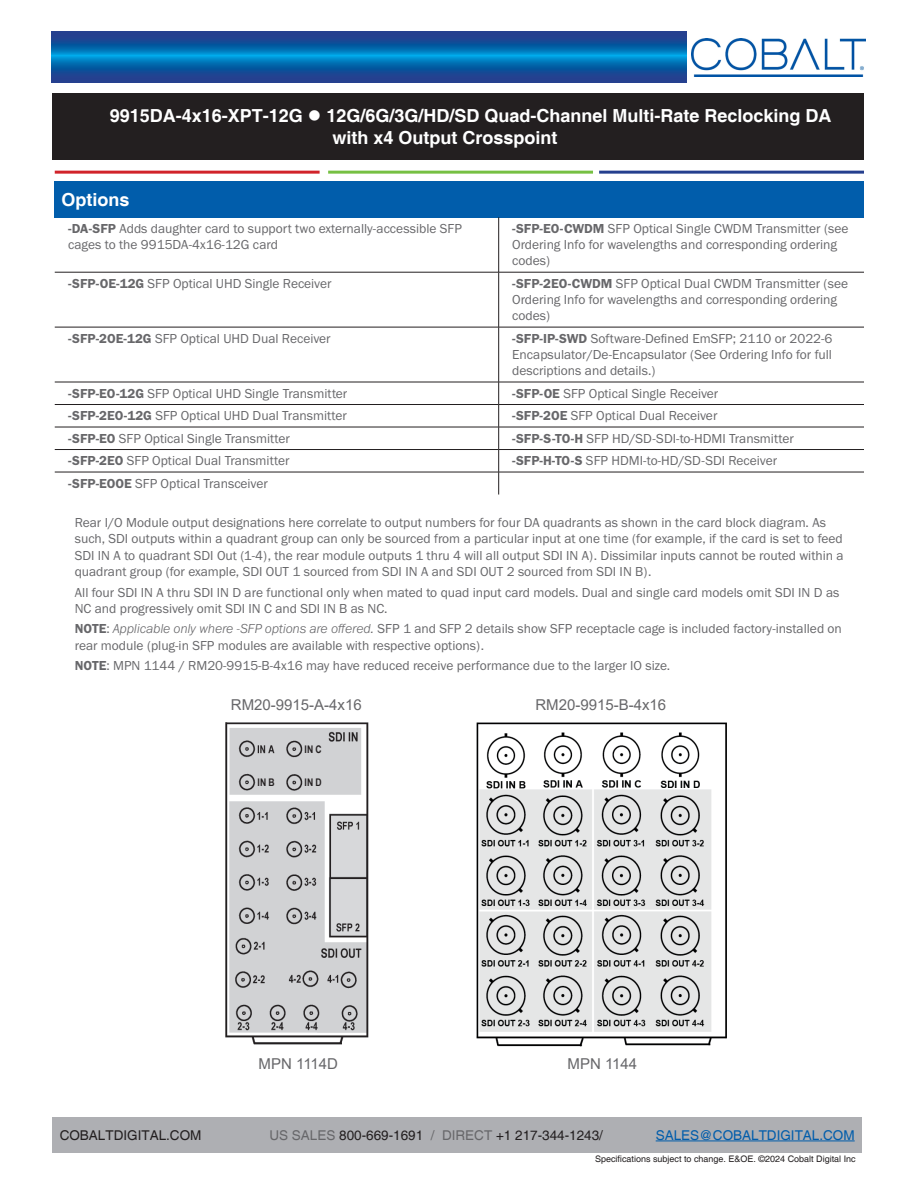
<style>
.page{position:relative;width:918px;height:1188px;background:#fff}
.page>*{position:absolute;margin:0;border:0;box-sizing:border-box;transform-origin:0 0}
.Table_Heading{font:700 18px/21.6px "Helvetica";color:#fff}
.MPN{font:15px "Arial";color:#67676a}
.Table_Text{font:13.5px/16.2px "Franklin Gothic URW Boo";color:#67676a}
.t1{font:13.5px "Helvetica";color:#231f20}
.t2{font:13.5px "Helvetica";color:#015dab}
.t3{font:700 10.5px "Arial Narrow";color:#231f20}
.t4{font:9px "Helvetica";color:#231f20}
.s1{font-family:"Franklin Gothic URW Dem"}
.s2{font-family:"Franklin Gothic URW";font-weight:300;font-style:italic}
.s3{color:#67676a}
</style>
<div class="page">
<hr style="left:55px;top:171px;width:265px;height:3px;background:#d1232a">
<hr style="left:328px;top:171px;width:265px;height:3px;background:#76c043">
<hr style="left:599px;top:171px;width:265px;height:3px;background:#253f8e">
<img style="left:692px;top:39px;width:174px;height:38px">
<svg style="left:52px;top:32px;width:635px;height:51px;background:#0e5da6"></svg>
<div style="left:52px;top:93px;width:812px;height:66px;background:#231f20"></div>
<div style="left:52px;top:1117px;width:810px;height:36px;background:#aeafb3"></div>
<hr style="left:656px;top:1141px;width:199px;height:1px;background:#015dab">
<div style="left:55px;top:181px;width:809px;height:36px;background:#015dab"></div>
<hr style="left:498px;top:217px;width:1px;height:55px;background:#231f20">
<hr style="left:55px;top:272px;width:444px;height:1px;background:#231f20">
<hr style="left:499px;top:272px;width:365px;height:1px;background:#231f20">
<hr style="left:498px;top:272px;width:1px;height:55px;background:#231f20">
<hr style="left:55px;top:327px;width:444px;height:1px;background:#231f20">
<hr style="left:499px;top:327px;width:365px;height:1px;background:#231f20">
<hr style="left:498px;top:327px;width:1px;height:55px;background:#231f20">
<hr style="left:55px;top:382px;width:444px;height:1px;background:#231f20">
<hr style="left:499px;top:382px;width:365px;height:1px;background:#231f20">
<hr style="left:55px;top:404px;width:444px;height:1px;background:#231f20">
<hr style="left:499px;top:404px;width:365px;height:1px;background:#231f20">
<hr style="left:55px;top:427px;width:444px;height:1px;background:#231f20">
<hr style="left:499px;top:427px;width:365px;height:1px;background:#231f20">
<hr style="left:55px;top:449px;width:444px;height:1px;background:#231f20">
<hr style="left:499px;top:449px;width:365px;height:1px;background:#231f20">
<hr style="left:55px;top:472px;width:444px;height:1px;background:#231f20">
<hr style="left:499px;top:472px;width:365px;height:1px;background:#231f20">
<svg style="left:498px;top:382px;width:1px;height:113px"></svg>
<img style="left:225px;top:722px;width:144px;height:323px">
<div style="left:256px;top:777px;width:24px;height:13px;background:#d1d2d4"></div>
<div style="left:305px;top:744px;width:25px;height:46px;background:#d1d2d4"></div>
<img style="left:476px;top:722px;width:251px;height:325px">
<h1 class="Table_Heading" style="left:333px;top:106px;width:500px;text-indent:-223px">9915DA-4x16-XPT-12G ● 12G/6G/3G/HD/SD Quad-Channel Multi-Rate Reclocking DA with x4 Output Crosspoint</h1>
<p class="Table_Heading" style="left:62px;top:189px;width:70px">Options</p>
<p class="Table_Text" style="left:68px;top:220px;width:395px"><span class="s1">-DA-SFP</span> Adds daughter card to support two externally-accessible SFP cages to the 9915DA-4x16-12G card</p>
<p class="Table_Text" style="left:512px;top:220px;width:338px"><span class="s1">-SFP-EO-CWDM</span> SFP Optical Single CWDM Transmitter (see<br>Ordering Info for wavelengths and corresponding ordering codes)</p>
<p class="Table_Text" style="left:68px;top:275px;width:265px"><span class="s1">-SFP-OE-12G</span> SFP Optical UHD Single Receiver</p>
<p class="Table_Text" style="left:512px;top:275px;width:337px"><span class="s1">-SFP-2EO-CWDM</span> SFP Optical Dual CWDM Transmitter (see<br>Ordering Info for wavelengths and corresponding ordering codes)</p>
<p class="Table_Text" style="left:68px;top:330px;width:264px"><span class="s1">-SFP-2OE-12G</span> SFP Optical UHD Dual Receiver</p>
<p class="Table_Text" style="left:512px;top:330px;width:322px;text-align:justify"><span class="s1">-SFP-IP-SWD</span> Software-Defined EmSFP; 2110 or 2022-6<br>Encapsulator/De-Encapsulator (See Ordering Info for full descriptions and details.)</p>
<p class="Table_Text" style="left:68px;top:385px;width:281px"><span class="s1">-SFP-EO-12G</span> SFP Optical UHD Single Transmitter</p>
<p class="Table_Text" style="left:512px;top:385px;width:208px"><span class="s1">-SFP-OE</span> SFP Optical Single Receiver</p>
<p class="Table_Text" style="left:68px;top:407px;width:280px"><span class="s1">-SFP-2EO-12G</span> SFP Optical UHD Dual Transmitter</p>
<p class="Table_Text" style="left:512px;top:407px;width:207px"><span class="s1">-SFP-2OE</span> SFP Optical Dual Receiver</p>
<p class="Table_Text" style="left:68px;top:430px;width:223px"><span class="s1">-SFP-EO</span> SFP Optical Single Transmitter</p>
<p class="Table_Text" style="left:512px;top:430px;width:283px"><span class="s1">-SFP-S-TO-H</span> SFP HD/SD-SDI-to-HDMI Transmitter</p>
<p class="Table_Text" style="left:68px;top:452px;width:223px"><span class="s1">-SFP-2EO</span> SFP Optical Dual Transmitter</p>
<p class="Table_Text" style="left:512px;top:452px;width:267px"><span class="s1">-SFP-H-TO-S</span> SFP HDMI-to-HD/SD-SDI Receiver</p>
<p class="Table_Text" style="left:68px;top:475px;width:201px"><span class="s1">-SFP-EOOE</span> SFP Optical Transceiver</p>
<p class="Table_Text" style="left:75px;top:514px;width:770px">Rear I/O Module output designations here correlate to output numbers for four DA quadrants as shown in the card block diagram. As such, SDI outputs within a quadrant group can only be sourced from a particular input at one time (for example, if the card is set to feed SDI IN A to quadrant SDI Out (1-4), the rear module outputs 1 thru 4 will all output SDI IN A). Dissimilar inputs cannot be routed within a quadrant group (for example, SDI OUT 1 sourced from SDI IN A and SDI OUT 2 sourced from SDI IN B).</p>
<p class="Table_Text" style="left:75px;top:584px;width:766px">All four SDI IN A thru SDI IN D are functional only when mated to quad input card models. Dual and single card models omit SDI IN D as<br>NC and progressively omit SDI IN C and SDI IN B as NC.</p>
<p class="Table_Text" style="left:75px;top:621px;width:769px"><span class="s1">NOTE</span>: <span class="s2">Applicable only where -SFP options are offered.</span> SFP 1 and SFP 2 details show SFP receptacle cage is included factory-installed on rear module (plug-in SFP modules are available with respective options).</p>
<p class="Table_Text" style="left:75px;top:658px;width:597px"><span class="s1">NOTE</span>: MPN 1144 / RM20-9915-B-4x16 may have reduced receive performance due to the larger IO size.</p>
<p class="MPN" style="left:231px;top:694px;width:132px">RM20-9915-A-4x16</p>
<p class="t3" style="left:258px;top:775px;width:19px">IN B</p>
<p class="t3" style="left:305px;top:741px;width:19px">IN C</p>
<p class="t3" style="left:305px;top:775px;width:19px">IN D</p>
<p class="MPN" style="left:259px;top:1053px;width:81px">MPN 1114D</p>
<p class="MPN" style="left:535px;top:694px;width:132px">RM20-9915-B-4x16</p>
<p class="MPN" style="left:568px;top:1054px;width:71px">MPN 1144</p>
<p class="t1" style="left:60px;top:1127px;width:143px">COBALTDIGITAL.COM</p>
<p class="t1" style="left:269px;top:1127px;width:335px"><span class="s3">US SALES</span> 800-669-1691 <span class="s3">/ DIRECT</span> +1 217-344-1243/</p>
<p class="t2" style="left:656px;top:1127px;width:201px">SALES@COBALTDIGITAL.COM</p>
<p class="t4" style="left:595px;top:1154px;width:262px">Specifications subject to change. E&amp;OE. ©2024 Cobalt Digital Inc</p>
</div>
